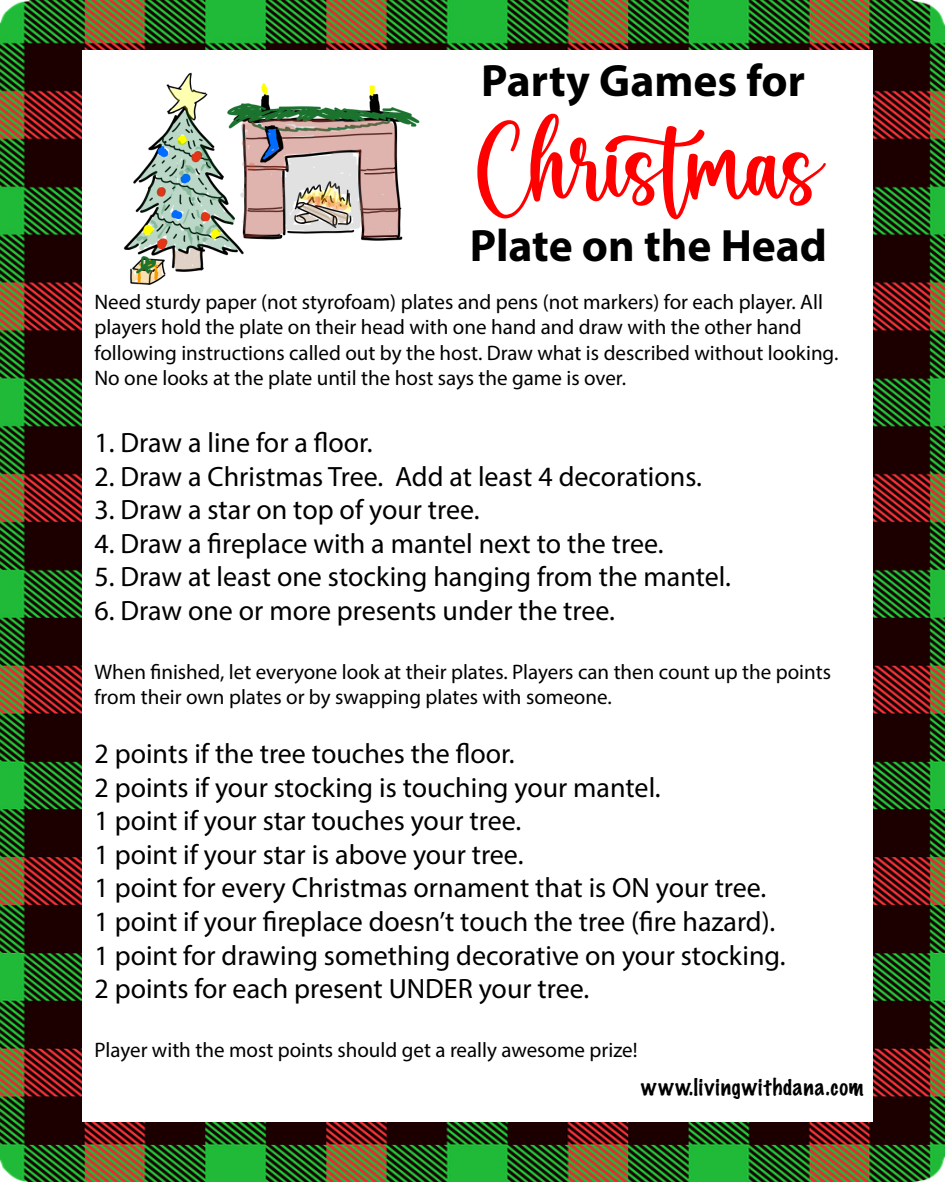
<style>
.page{position:relative;width:945px;height:1182px;background:#fff}
.page>*{position:absolute;margin:0;border:0;box-sizing:border-box;transform-origin:0 0}
.t1{font:159.25px "Better Together";color:#f00}
.t2{font:700 45.5px "Myriad Pro";color:#000}
.t3{font:28px "Myriad Pro";color:#000}
.t4{font:21px/25.2px "Myriad Pro";color:#000}
.t5{font:100 21px "Marker Felt";letter-spacing:.05em;color:#000}
</style>
<div class="page">
<img style="left:0;top:0;width:945px;height:1181px">
<div style="left:82px;top:50px;width:791px;height:1071px;background:#fff"></div>
<img style="left:123px;top:72px;width:297px;height:213px">
<p class="t2" style="left:481px;top:51px;width:325px">Party Games for</p>
<p class="t1" style="left:469px;top:85px;width:355px">Christmas</p>
<p class="t2" style="left:470px;top:216px;width:359px">Plate on the Head</p>
<p class="t4" style="left:94px;top:289px;width:745px">Need sturdy paper (not styrofoam) plates and pens (not markers) for each player. All players hold the plate on their head with one hand and draw with the other hand following instructions called out by the host. Draw what is described without looking.<br>No one looks at the plate until the host says the game is over.</p>
<p class="t3" style="left:94px;top:425px;width:280px">1. Draw a line for a floor.</p>
<p class="t3" style="left:94px;top:459px;width:609px">2. Draw a Christmas Tree. Add at least 4 decorations.</p>
<p class="t3" style="left:94px;top:492px;width:387px">3. Draw a star on top of your tree.</p>
<p class="t3" style="left:94px;top:526px;width:571px">4. Draw a fireplace with a mantel next to the tree.</p>
<p class="t3" style="left:94px;top:559px;width:638px">5. Draw at least one stocking hanging from the mantel.</p>
<p class="t3" style="left:94px;top:593px;width:522px">6. Draw one or more presents under the tree.</p>
<p class="t4" style="left:94px;top:659px;width:738px">When finished, let everyone look at their plates. Players can then count up the points from their own plates or by swapping plates with someone.</p>
<p class="t3" style="left:94px;top:736px;width:422px">2 points if the tree touches the floor.</p>
<p class="t3" style="left:94px;top:769px;width:568px">2 points if your stocking is touching your mantel.</p>
<p class="t3" style="left:94px;top:803px;width:428px">1 point if your star touches your tree.</p>
<p class="t3" style="left:94px;top:837px;width:430px">1 point if your star is above your tree.</p>
<p class="t3" style="left:94px;top:870px;width:673px">1 point for every Christmas ornament that is ON your tree.</p>
<p class="t3" style="left:94px;top:904px;width:682px">1 point if your fireplace doesn’t touch the tree (fire hazard).</p>
<p class="t3" style="left:94px;top:937px;width:693px">1 point for drawing something decorative on your stocking.</p>
<p class="t3" style="left:94px;top:971px;width:496px">2 points for each present UNDER your tree.</p>
<p class="t4" style="left:94px;top:1037px;width:545px">Player with the most points should get a really awesome prize!</p>
<p class="t5" style="left:642px;top:1069px;width:223px">www.livingwithdana.com</p>
</div>
